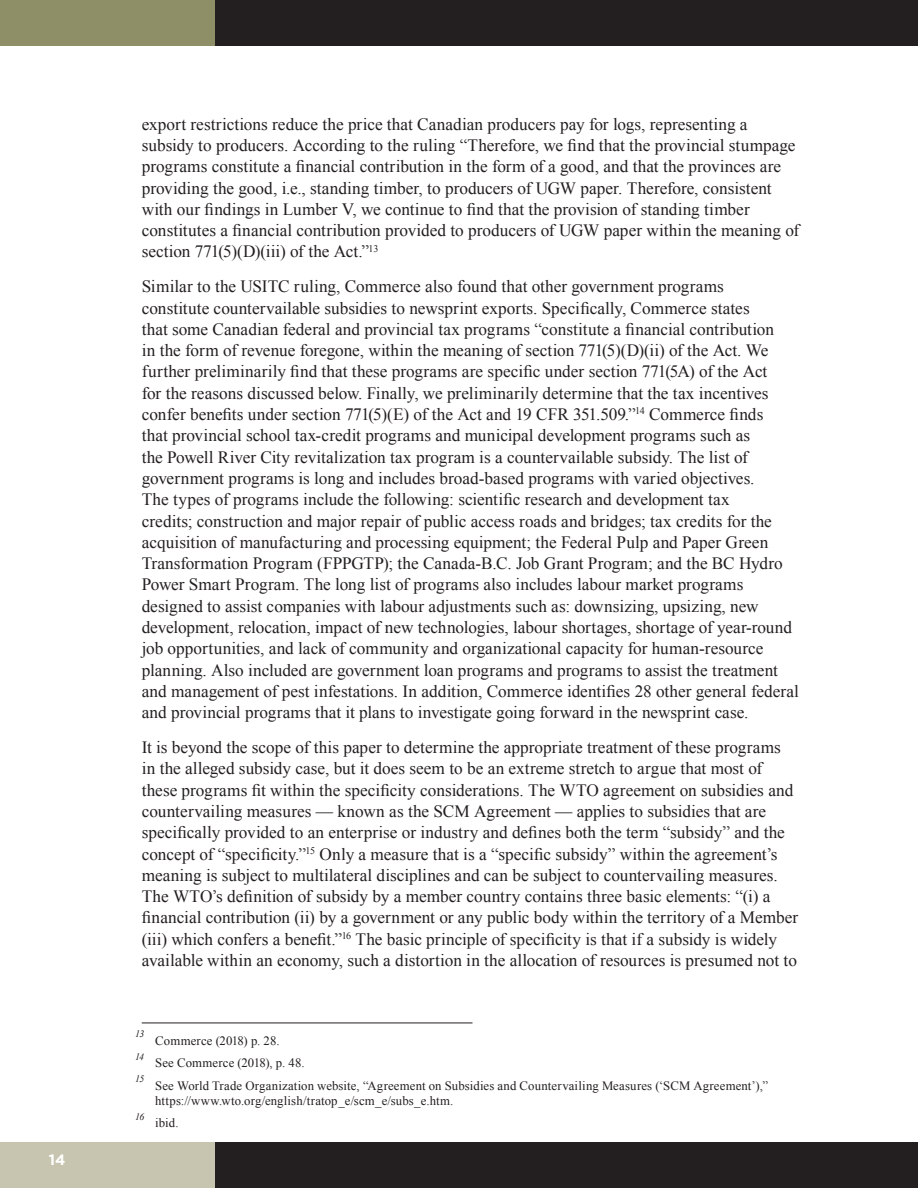
<style>
.page{position:relative;width:918px;height:1188px;background:#fff}
.page>*{position:absolute;margin:0;border:0;box-sizing:border-box;transform-origin:0 0}
.Body{font:17.25px/21.3px "Times New Roman";color:#231f20}
.t1{font:700 15px "Gotham";color:#fff}
.Footnote{font:12.75px/15.3px "Times New Roman";letter-spacing:.01em;color:#231f20}
.Footnote-2{font:italic 9.75px "Times New Roman";letter-spacing:-.05em;color:#231f20}
</style>
<div class="page">
<div style="left:0;top:1143px;width:215px;height:45px;background:#c7c5af"></div>
<div style="left:0;top:0;width:215px;height:45px;background:#8e8f66"></div>
<div style="left:215px;top:1143px;width:703px;height:45px;background:#231f20"></div>
<div style="left:215px;top:0;width:703px;height:45px;background:#231f20"></div>
<hr style="left:142px;top:1023px;width:330px;height:1px;background:#231f20">
<p class="t1" style="left:49px;top:1150px;width:18px">14</p>
<p class="Body" style="left:142px;top:113px;width:659px">export restrictions reduce the price that Canadian producers pay for logs, representing a subsidy to producers. According to the ruling “Therefore, we find that the provincial stumpage programs constitute a financial contribution in the form of a good, and that the provinces are providing the good, i.e., standing timber, to producers of UGW paper. Therefore, consistent with our findings in Lumber V, we continue to find that the provision of standing timber constitutes a financial contribution provided to producers of UGW paper within the meaning of section 771(5)(D)(iii) of the Act.”<sup>13</sup></p>
<p class="Body" style="left:142px;top:276px;width:659px">Similar to the USITC ruling, Commerce also found that other government programs<br>constitute countervailable subsidies to newsprint exports. Specifically, Commerce states<br>that some Canadian federal and provincial tax programs “constitute a financial contribution<br>in the form of revenue foregone, within the meaning of section 771(5)(D)(ii) of the Act. We further preliminarily find that these programs are specific under section 771(5A) of the Act<br>for the reasons discussed below. Finally, we preliminarily determine that the tax incentives confer benefits under section 771(5)(E) of the Act and 19 CFR 351.509.”<sup>14</sup> Commerce finds<br>that provincial school tax-credit programs and municipal development programs such as<br>the Powell River City revitalization tax program is a countervailable subsidy. The list of government programs is long and includes broad-based programs with varied objectives.<br>The types of programs include the following: scientific research and development tax<br>credits; construction and major repair of public access roads and bridges; tax credits for the acquisition of manufacturing and processing equipment; the Federal Pulp and Paper Green Transformation Program (FPPGTP); the Canada-B.C. Job Grant Program; and the BC Hydro Power Smart Program. The long list of programs also includes labour market programs designed to assist companies with labour adjustments such as: downsizing, upsizing, new development, relocation, impact of new technologies, labour shortages, shortage of year-round job opportunities, and lack of community and organizational capacity for human-resource planning. Also included are government loan programs and programs to assist the treatment and management of pest infestations. In addition, Commerce identifies 28 other general federal and provincial programs that it plans to investigate going forward in the newsprint case.</p>
<p class="Body" style="left:142px;top:736px;width:658px">It is beyond the scope of this paper to determine the appropriate treatment of these programs in the alleged subsidy case, but it does seem to be an extreme stretch to argue that most of these programs fit within the specificity considerations. The WTO agreement on subsidies and countervailing measures — known as the SCM Agreement — applies to subsidies that are specifically provided to an enterprise or industry and defines both the term “subsidy” and the concept of “specificity.”<sup>15</sup> Only a measure that is a “specific subsidy” within the agreement’s meaning is subject to multilateral disciplines and can be subject to countervailing measures.<br>The WTO’s definition of subsidy by a member country contains three basic elements: “(i) a financial contribution (ii) by a government or any public body within the territory of a Member (iii) which confers a benefit.”<sup>16</sup> The basic principle of specificity is that if a subsidy is widely available within an economy, such a distortion in the allocation of resources is presumed not to</p>
<p class="Footnote-2" style="left:135px;top:1028px;width:11px">13</p>
<p class="Footnote" style="left:155px;top:1033px;width:126px">Commerce (2018) p. 28.</p>
<p class="Footnote-2" style="left:135px;top:1050px;width:11px">14</p>
<p class="Footnote" style="left:155px;top:1055px;width:151px">See Commerce (2018), p. 48.</p>
<p class="Footnote-2" style="left:135px;top:1072px;width:11px">15</p>
<p class="Footnote" style="left:155px;top:1078px;width:614px">See World Trade Organization website, “Agreement on Subsidies and Countervailing Measures (‘SCM Agreement’),” https://www.wto.org/english/tratop_e/scm_e/subs_e.htm.</p>
<p class="Footnote-2" style="left:135px;top:1110px;width:11px">16</p>
<p class="Footnote" style="left:155px;top:1115px;width:25px">ibid.</p>
</div>
